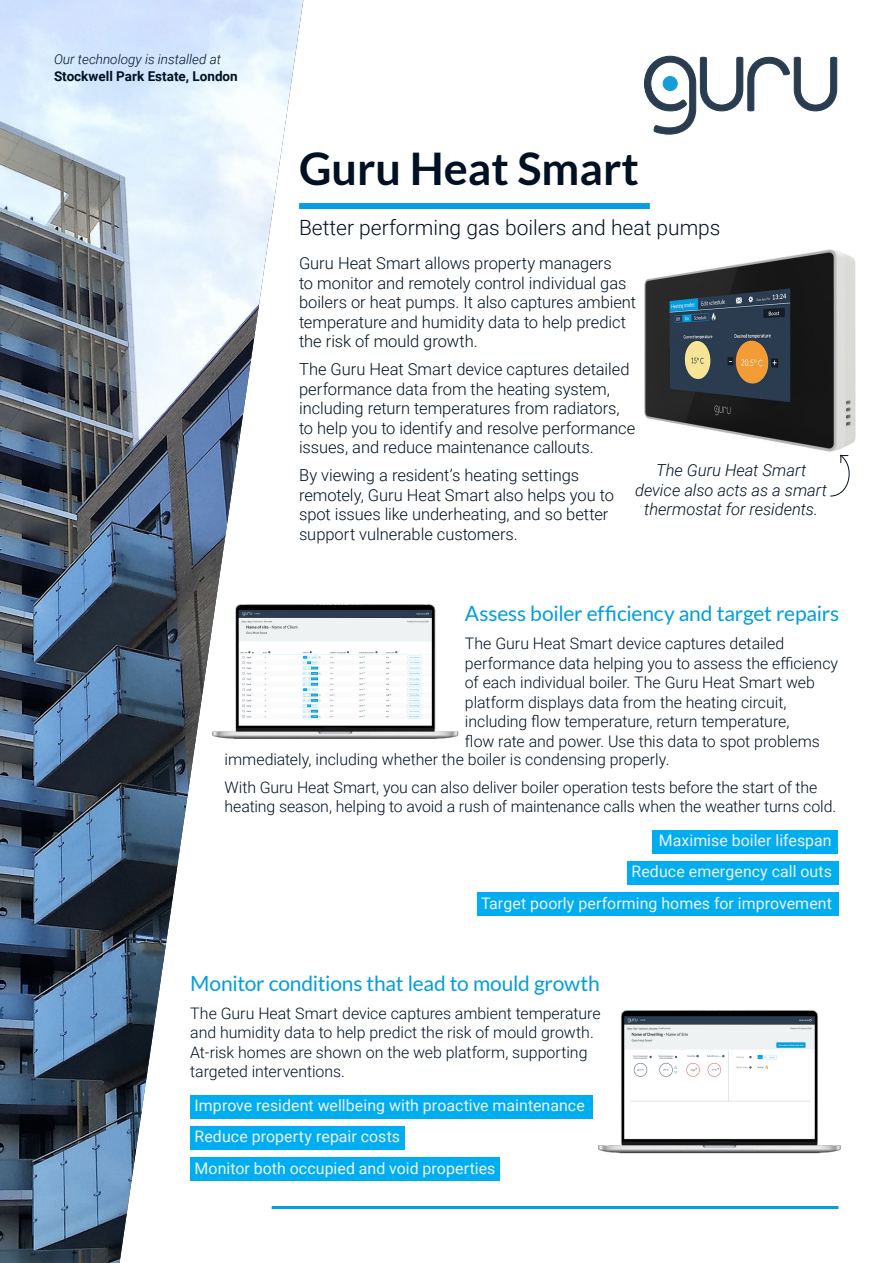
<style>
.page{position:relative;width:893px;height:1263px;background:#fff}
.page>*{position:absolute;margin:0;border:0;box-sizing:border-box;transform-origin:0 0}
.t1{font:700 45px "Lato";color:#001123}
.PG1__Subheader{font:21px "Lato";letter-spacing:-.01em;color:#029edd}
.t2{font:300 21px "Roboto";color:#001123}
.PG1__Subheader-2{font:300 16.5px/19.5px "Roboto";letter-spacing:-.005em;color:#001123}
.PG1__Subheader-3{font:italic 300 16.5px/19.5px "Roboto";letter-spacing:-.005em;color:#001123;text-align:center}
.PG1__Subheader-4{font:300 15.9px/19.5px "Roboto";letter-spacing:-.005em;color:#001123}
.PG1__Subheader-5{font:15.9px "Roboto";letter-spacing:.005em;color:#f0f2f4}
.t3{font:italic 300 13.5px "Roboto";color:#001123}
.t4{font:700 13.5px "Roboto";color:#001123}
</style>
<div class="page">
<img style="left:0;top:0;width:303px;height:1263px">
<svg style="left:644px;top:56px;width:193px;height:78px"></svg>
<div style="left:299px;top:203px;width:351px;height:6px;background:#029edd"></div>
<img style="left:645px;top:249px;width:210px;height:202px">
<img style="left:598px;top:1010px;width:243px;height:144px">
<img style="left:211px;top:591px;width:247px;height:161px">
<div style="left:652px;top:830px;width:186px;height:23px;background:#00aeef"></div>
<hr style="left:272px;top:1206px;width:566px;height:3px;background:#029edd">
<svg style="left:830px;top:455px;width:20px;height:42px"></svg>
<div style="left:627px;top:861px;width:211px;height:24px;background:#00aeef"></div>
<div style="left:477px;top:892px;width:361px;height:24px;background:#00aeef"></div>
<div style="left:190px;top:1095px;width:403px;height:24px;background:#00aeef"></div>
<div style="left:190px;top:1126px;width:215px;height:23px;background:#00aeef"></div>
<div style="left:190px;top:1157px;width:310px;height:24px;background:#00aeef"></div>
<p class="t3" style="left:54px;top:50px;width:168px">Our technology is installed at</p>
<p class="t4" style="left:54px;top:66px;width:185px">Stockwell Park Estate, London</p>
<p class="t1" style="left:299px;top:143px;width:341px">Guru Heat Smart</p>
<p class="t2" style="left:299px;top:213px;width:423px">Better performing gas boilers and heat pumps</p>
<p class="PG1__Subheader-2" style="left:299px;top:253px;width:339px">Guru Heat Smart allows property managers<br>to monitor and remotely control individual gas boilers or heat pumps. It also captures ambient temperature and humidity data to help predict the risk of mould growth.</p>
<p class="PG1__Subheader-2" style="left:299px;top:359px;width:338px">The Guru Heat Smart device captures detailed performance data from the heating system, including return temperatures from radiators, to help you to identify and resolve performance issues, and reduce maintenance callouts.</p>
<p class="PG1__Subheader-2" style="left:299px;top:465px;width:316px">By viewing a resident’s heating settings remotely, Guru Heat Smart also helps you to spot issues like underheating, and so better support vulnerable customers.</p>
<p class="PG1__Subheader-3" style="left:635px;top:460px;width:193px">The Guru Heat Smart device also acts as a smart thermostat for residents.</p>
<p class="PG1__Subheader" style="left:465px;top:602px;width:376px">Assess boiler efficiency and target repairs</p>
<p class="PG1__Subheader-4" style="left:465px;top:633px;width:375px">The Guru Heat Smart device captures detailed performance data helping you to assess the efficiency of each individual boiler. The Guru Heat Smart web platform displays data from the heating circuit, including flow temperature, return temperature,<br>flow rate and power. Use this data to spot problems</p>
<p class="PG1__Subheader-4" style="left:225px;top:749px;width:446px">immediately, including whether the boiler is condensing properly.</p>
<p class="PG1__Subheader-4" style="left:225px;top:777px;width:613px">With Guru Heat Smart, you can also deliver boiler operation tests before the start of the heating season, helping to avoid a rush of maintenance calls when the weather turns cold.</p>
<p class="PG1__Subheader-5" style="left:659px;top:829px;width:174px">Maximise boiler lifespan</p>
<p class="PG1__Subheader-5" style="left:632px;top:860px;width:202px">Reduce emergency call outs</p>
<p class="PG1__Subheader-5" style="left:481px;top:892px;width:352px">Target poorly performing homes for improvement</p>
<p class="PG1__Subheader" style="left:190px;top:971px;width:411px">Monitor conditions that lead to mould growth</p>
<p class="PG1__Subheader-4" style="left:190px;top:1002px;width:412px">The Guru Heat Smart device captures ambient temperature and humidity data to help predict the risk of mould growth.<br>At-risk homes are shown on the web platform, supporting targeted interventions.</p>
<p class="PG1__Subheader-5" style="left:195px;top:1094px;width:392px">Improve resident wellbeing with proactive maintenance</p>
<p class="PG1__Subheader-5" style="left:195px;top:1125px;width:207px">Reduce property repair costs</p>
<p class="PG1__Subheader-5" style="left:195px;top:1157px;width:302px">Monitor both occupied and void properties</p>
</div>
